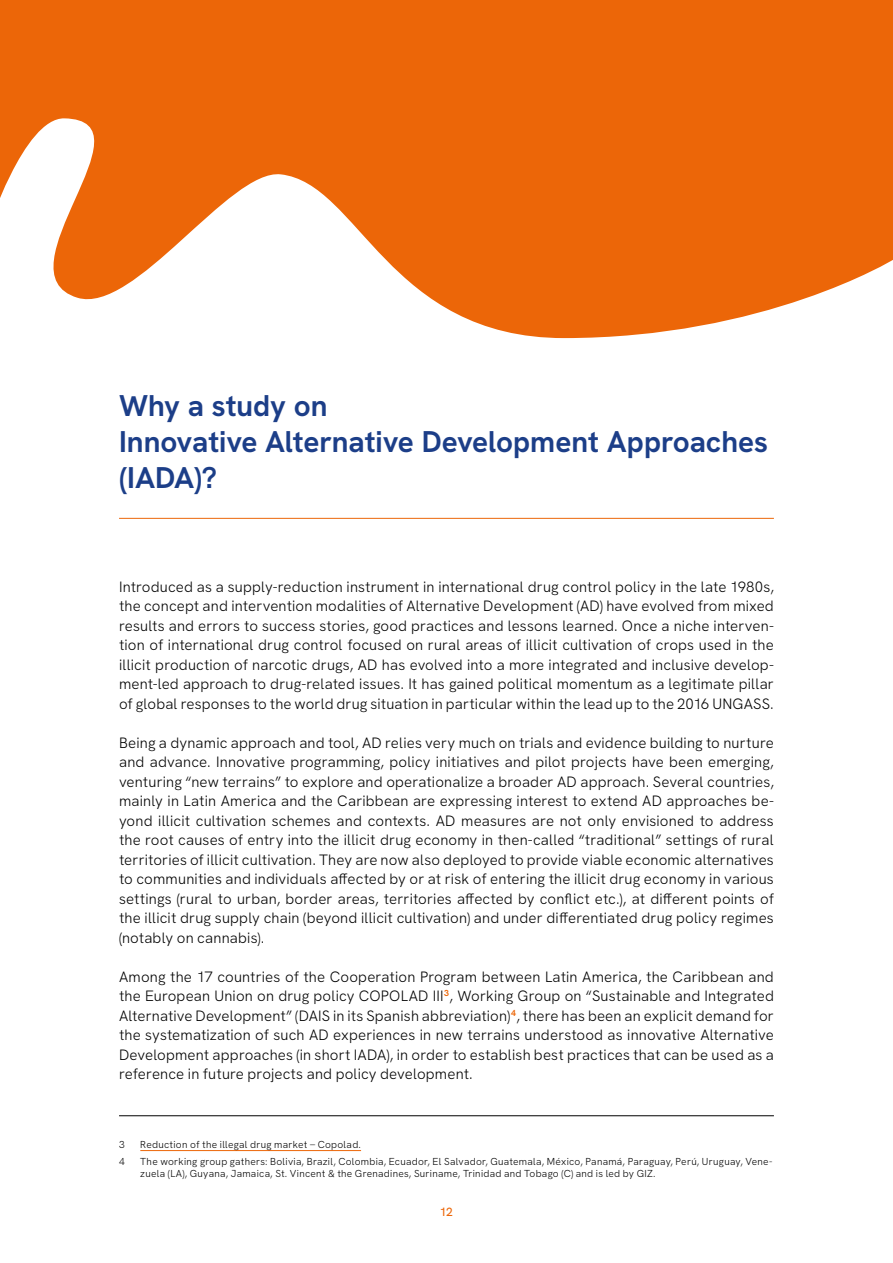
<style>
.page{position:relative;width:893px;height:1263px;background:#fff}
.page>*{position:absolute;margin:0;border:0;box-sizing:border-box;transform-origin:0 0}
.Innen-Head_1{font:700 30px/36px "HK Grotesk Pro";letter-spacing:-.005em;color:#1c3e88}
.Lauftext{font:300 15px/19.5px "HK Grotesk Pro";letter-spacing:.01em;color:#000;text-align:justify}
.t1{font:500 12px "HK Grotesk Pro";color:#ec6608}
.Fußnote{font:300 10.2px/12.1px "HK Grotesk Pro";letter-spacing:.025em;color:#000}
</style>
<div class="page">
<svg style="left:0;top:0;width:893px;height:338px;fill:#ec6608"></svg>
<hr style="left:119px;top:518px;width:655px;height:1px;background:#ec6608">
<hr style="left:119px;top:1115px;width:655px;height:1px;background:#000">
<hr style="left:140px;top:1150px;width:221px;height:1px;background:#ec6608">
<h1 class="Innen-Head_1" style="left:119px;top:385px;width:650px">Why a study on<br>Innovative Alternative Development Approaches (IADA)?</h1>
<p class="Lauftext" style="left:119px;top:576px;width:656px">Introduced as a supply-reduction instrument in international drug control policy in the late 1980s, the concept and intervention modalities of Alternative Development (AD) have evolved from mixed results and errors to success stories, good practices and lessons learned. Once a niche interven&shy;tion of international drug control focused on rural areas of illicit cultivation of crops used in the illicit production of narcotic drugs, AD has evolved into a more integrated and inclusive develop&shy;ment-led approach to drug-related issues. It has gained political momentum as a legitimate pillar of global responses to the world drug situation in particular within the lead up to the 2016 UNGASS.</p>
<p class="Lauftext" style="left:119px;top:732px;width:656px">Being a dynamic approach and tool, AD relies very much on trials and evidence building to nurture and advance. Innovative programming, policy initiatives and pilot projects have been emerging, venturing “new terrains” to explore and operationalize a broader AD approach. Several countries, mainly in Latin America and the Caribbean are expressing interest to extend AD approaches be&shy;yond illicit cultivation schemes and contexts. AD measures are not only envisioned to address the root causes of entry into the illicit drug economy in then-called “traditional” settings of rural territories of illicit cultivation. They are now also deployed to provide viable economic alternatives to communities and individuals affected by or at risk of entering the illicit drug economy in various settings (rural to urban, border areas, territories affected by conflict etc.), at different points of the illicit drug supply chain (beyond illicit cultivation) and under differentiated drug policy regimes (notably on cannabis).</p>
<p class="Lauftext" style="left:119px;top:966px;width:656px">Among the 17 countries of the Cooperation Program between Latin America, the Caribbean and the European Union on drug policy COPOLAD III<sup>3</sup>, Working Group on “Sustainable and Integrated Alternative Development” (DAIS in its Spanish abbreviation)<sup>4</sup>, there has been an explicit demand for the systematization of such AD experiences in new terrains understood as innovative Alternative Development approaches (in short IADA), in order to establish best practices that can be used as a reference in future projects and policy development.</p>
<p class="Fußnote" style="left:119px;top:1138px;width:7px">3</p>
<p class="Fußnote" style="left:140px;top:1138px;width:222px">Reduction of the illegal drug market – Copolad.</p>
<p class="Fußnote" style="left:119px;top:1154px;width:7px">4</p>
<p class="Fußnote" style="left:140px;top:1154px;width:633px">The working group gathers: Bolivia, Brazil, Colombia, Ecuador, El Salvador, Guatemala, México, Panamá, Paraguay, Perú, Uruguay, Vene&shy;zuela (LA), Guyana, Jamaica, St. Vincent &amp; the Grenadines, Suriname, Trinidad and Tobago (C) and is led by GIZ.</p>
<p class="t1" style="left:440px;top:1202px;width:15px">12</p>
</div>
